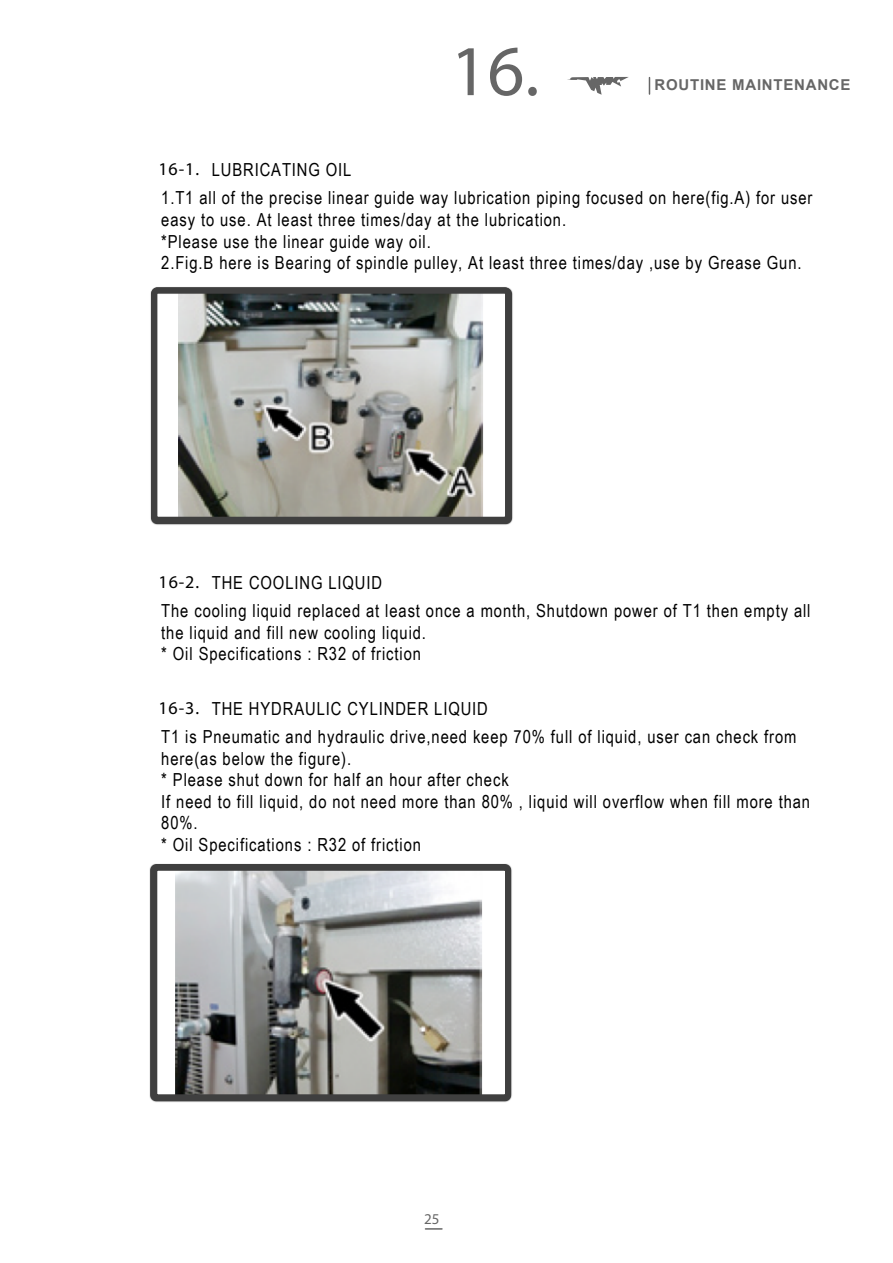
<style>
.page{position:relative;width:893px;height:1263px;background:#fff}
.page>*{position:absolute;margin:0;border:0;box-sizing:border-box;transform-origin:0 0}
.t1{font:72px "Lucida Sans";color:#666}
.t2{font:18px/21.6px "Arial Narrow";letter-spacing:.05em;color:#000}
.t3{font:700 15px "Arial";letter-spacing:.05em;color:#666}
.t4{font:15px "Lucida Sans";color:#666}
.s1{font-family:"Lucida Sans"}
</style>
<div class="page">
<img style="left:149px;top:863px;width:363px;height:239px">
<img style="left:150px;top:288px;width:363px;height:237px">
<svg style="left:567px;top:77px;width:62px;height:18px"></svg>
<svg style="left:649px;top:78px;width:1px;height:16px"></svg>
<svg style="left:425px;top:1228px;width:17px;height:2px"></svg>
<div style="left:151px;top:287px;width:360px;height:236px;border:6px solid #3f3f3f;border-radius:3px"></div>
<div style="left:151px;top:865px;width:360px;height:235px;border:6px solid #3f3f3f;border-radius:3px"></div>
<h1 class="t1" style="left:451px;top:27px;width:90px">16.</h1>
<p class="t3" style="left:654px;top:77px;width:197px">ROUTINE MAINTENANCE</p>
<p class="t2" style="left:159px;top:155px;width:655px;line-height:28.5px"><span class="s1">16-1.</span> LUBRICATING OIL<br>1.T1 all of the precise linear guide way lubrication piping focused on here(fig.A) for user</p>
<p class="t2" style="left:161px;top:209px;width:642px">easy to use. At least three times/day at the lubrication.<br>*Please use the linear guide way oil.<br>2.Fig.B here is Bearing of spindle pulley, At least three times/day ,use by Grease Gun.</p>
<p class="t2" style="left:159px;top:568px;width:653px;line-height:28.5px"><span class="s1">16-2.</span> THE COOLING LIQUID<br>The cooling liquid replaced at least once a month, Shutdown power of T1 then empty all</p>
<p class="t2" style="left:161px;top:621px;width:266px">the liquid and fill new cooling liquid. * Oil Specifications : R32 of friction</p>
<p class="t2" style="left:159px;top:694px;width:639px;line-height:28.5px"><span class="s1">16-3.</span> THE HYDRAULIC CYLINDER LIQUID<br>T1 is Pneumatic and hydraulic drive,need keep 70% full of liquid, user can check from</p>
<p class="t2" style="left:161px;top:747px;width:650px">here(as below the figure).<br>* Please shut down for half an hour after check<br>If need to fill liquid, do not need more than 80% , liquid will overflow when fill more than 80%.<br>* Oil Specifications : R32 of friction</p>
<p class="t4" style="left:424px;top:1210px;width:17px">25</p>
</div>
